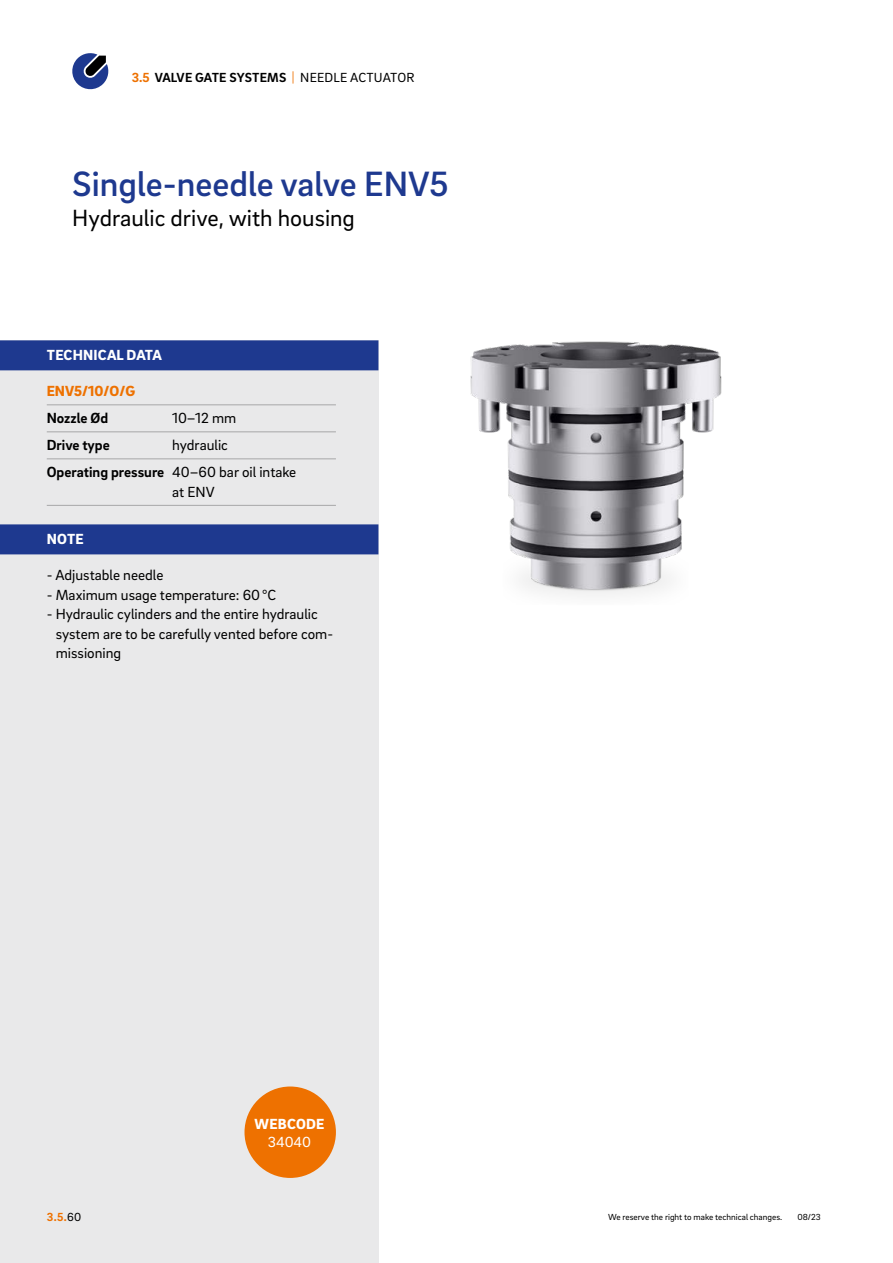
<style>
.page{position:relative;width:893px;height:1263px;background:#fff}
.page>*{position:absolute;margin:0;border:0;box-sizing:border-box;transform-origin:0 0}
.t1{font:500 36px "Brix Sans";color:#1e398f}
.t2{font:24px "Brix Sans";color:#000}
.t3{font:15px/19.5px "Brix Sans";color:#000}
.t4{font:900 15px "Brix Sans";letter-spacing:.015em;color:#fff}
.t5{font:700 15px "Brix Sans";color:#000}
.t6{font:900 15px "Brix Sans";color:#ee7100}
.t7{font:15px "Brix Sans";color:#fff}
.t8{font:700 13.5px "Brix Sans";letter-spacing:.015em;color:#000}
.t9{font:700 12px "Brix Sans";color:#ee7100}
.t10{font:9px "Brix Sans";color:#000}
.s1{color:#ee7100}
.s2{font-weight:400;color:#ee7100}
.s3{font-weight:400}
.s4{font-weight:700}
.s5{font-weight:400;color:#000}
</style>
<div class="page">
<img style="left:470px;top:341px;width:252px;height:255px">
<div style="left:0;top:340px;width:378px;height:923px;background:#e9e9ea"></div>
<div style="left:0;top:340px;width:378px;height:30px;background:#1e398f"></div>
<hr style="left:47px;top:404px;width:289px;height:1px;background:#a7a7a8">
<hr style="left:47px;top:431px;width:289px;height:1px;background:#a7a7a8">
<hr style="left:47px;top:458px;width:289px;height:1px;background:#a7a7a8">
<hr style="left:47px;top:505px;width:289px;height:1px;background:#a7a7a8">
<div style="left:0;top:524px;width:378px;height:30px;background:#1e398f"></div>
<div style="left:244px;top:1086px;width:92px;height:92px;background:#ee7100;border-radius:50%"></div>
<svg style="left:72px;top:53px;width:37px;height:37px"></svg>
<p class="t8" style="left:132px;top:69px;width:284px"><span class="s1">3.5</span> VALVE GATE SYSTEMS <span class="s2">|</span> <span class="s3">NEEDLE ACTUATOR</span></p>
<h1 class="t1" style="left:72px;top:161px;width:378px">Single-needle valve ENV5</h1>
<h2 class="t2" style="left:72px;top:202px;width:284px">Hydraulic drive, with housing</h2>
<p class="t4" style="left:47px;top:344px;width:117px">TECHNICAL DATA</p>
<p class="t6" style="left:47px;top:381px;width:90px">ENV5/10/O/G</p>
<p class="t5" style="left:47px;top:408px;width:63px">Nozzle Ød</p>
<p class="t3" style="left:172px;top:408px;width:66px">10–12 mm</p>
<p class="t5" style="left:47px;top:435px;width:65px">Drive type</p>
<p class="t3" style="left:47px;top:431px;width:251px;line-height:27px;text-indent:125px">hydraulic<br><span class="s4">Operating pressure</span> 40–60 bar oil intake</p>
<p class="t3" style="left:172px;top:481px;width:44px">at ENV</p>
<p class="t4" style="left:47px;top:529px;width:38px">NOTE</p>
<p class="t3" style="left:47px;top:565px;width:118px">- Adjustable needle</p>
<p class="t3" style="left:47px;top:584px;width:231px">- Maximum usage temperature: 60°C</p>
<p class="t3" style="left:56px;top:604px;width:279px;text-indent:-9px">- Hydraulic cylinders and the entire hydraulic system are to be carefully vented before com&shy;missioning</p>
<p class="t4" style="left:255px;top:1114px;width:71px">WEBCODE</p>
<p class="t7" style="left:268px;top:1132px;width:45px">34040</p>
<p class="t9" style="left:47px;top:1209px;width:36px">3.5.<span class="s5">60</span></p>
<p class="t10" style="left:608px;top:1211px;width:176px">We reserve the right to make technical changes.</p>
<p class="t10" style="left:797px;top:1211px;width:25px">08/23</p>
</div>
